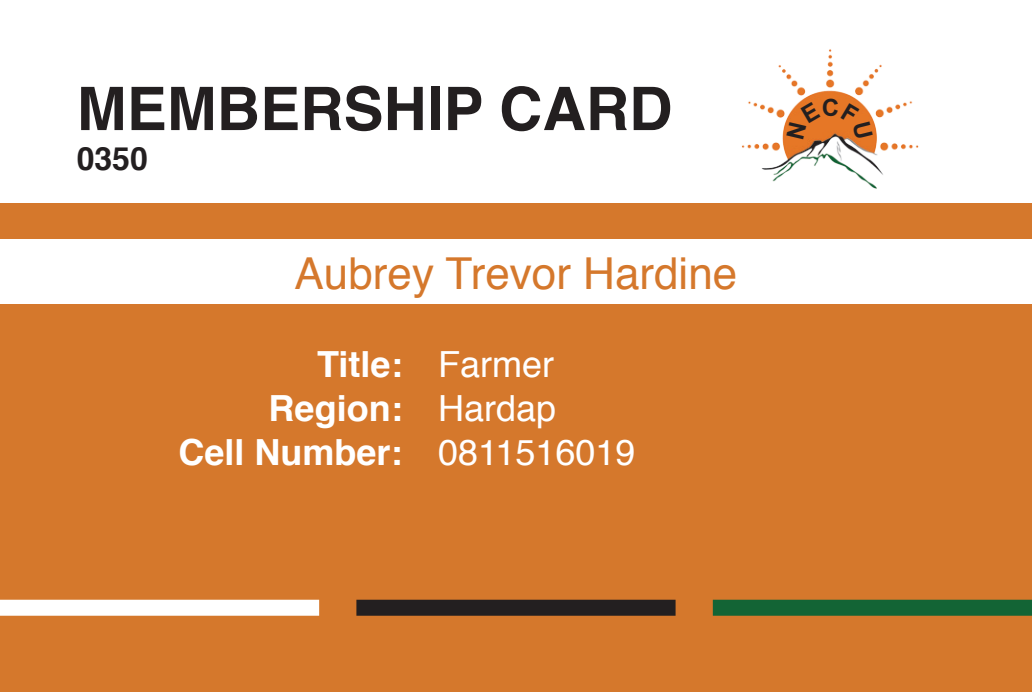
<style>
.page{position:relative;width:1032px;height:692px;background:#d5782c}
.page>*{position:absolute;margin:0;border:0;box-sizing:border-box;transform-origin:0 0}
.t1{font:700 60px "Helvetica";color:#231f20}
.t2{font:44px "Helvetica";color:#d5782c}
.t3{font:700 36px/44px "Helvetica";color:#fff;text-align:right}
.t4{font:36px "Helvetica";color:#fff}
.t5{font:700 32px "Helvetica";color:#231f20}
</style>
<div class="page">
<div style="left:0;top:0;width:1032px;height:202px;background:#fff"></div>
<div style="left:0;top:239px;width:1032px;height:65px;background:#fff"></div>
<div style="left:0;top:599px;width:319px;height:16px;background:#fff"></div>
<div style="left:713px;top:599px;width:319px;height:16px;background:#136435"></div>
<div style="left:356px;top:599px;width:319px;height:16px;background:#231f20"></div>
<img style="left:741px;top:49px;width:178px;height:140px">
<svg style="left:786px;top:99px;width:87px;height:40px;background:#e68239"></svg>
<h1 class="t1" style="left:77px;top:60px;width:597px">MEMBERSHIP CARD</h1>
<p class="t5" style="left:77px;top:133px;width:73px">0350</p>
<p class="t2" style="left:295px;top:240px;width:444px">Aubrey Trevor Hardine</p>
<p class="t3" style="left:179px;top:343px;width:226px">Title:<br>Region:<br>Cell Number:</p>
<p class="t4" style="left:438px;top:337px;width:117px">Farmer</p>
<p class="t4" style="left:438px;top:381px;width:120px">Hardap</p>
<p class="t4" style="left:438px;top:425px;width:199px">0811516019</p>
</div>
